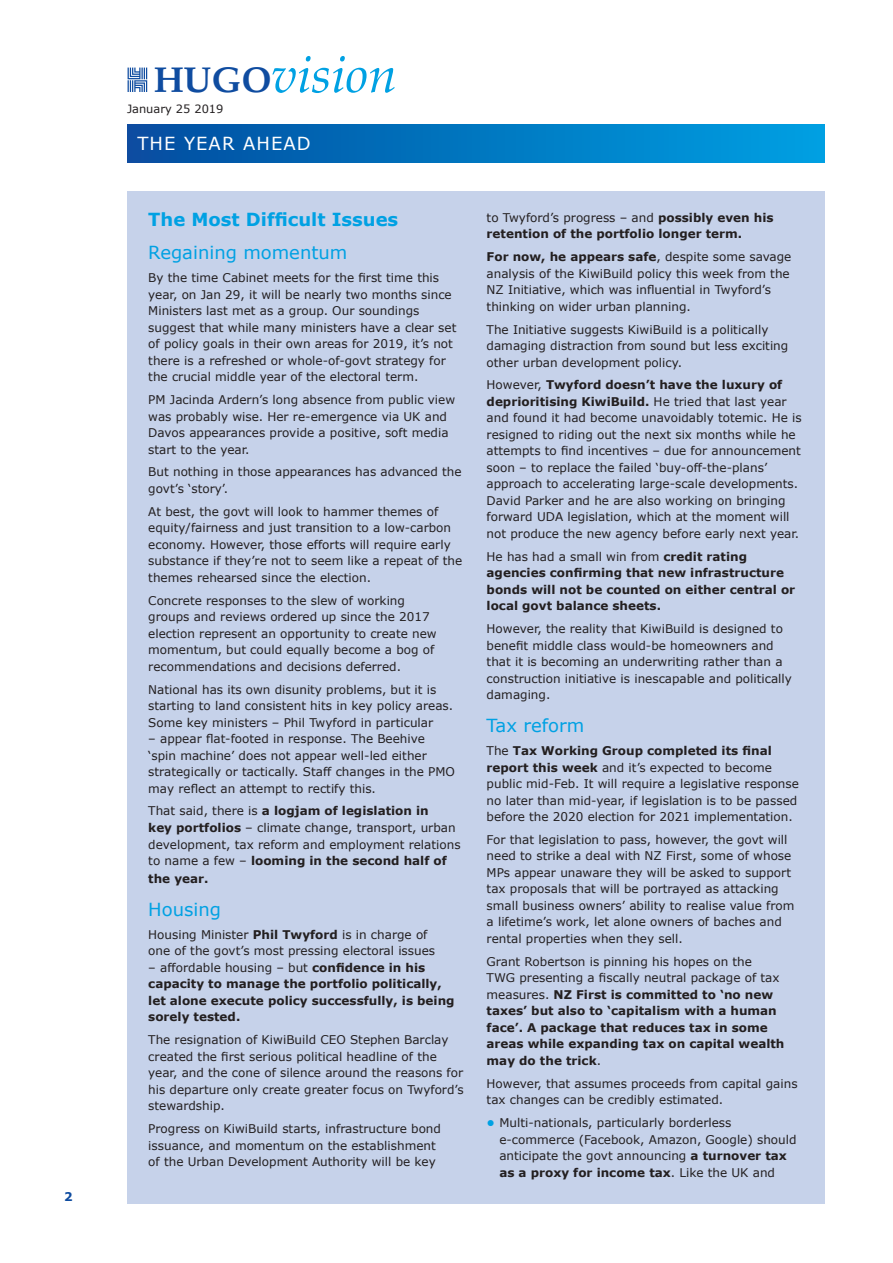
<style>
.page{position:relative;width:893px;height:1263px;background:#fff}
.page>*{position:absolute;margin:0;border:0;box-sizing:border-box;transform-origin:0 0}
.t1{font:italic 51.3px "Palatino";color:#00a1e3}
.t2{font:18px "Verdana";color:#00a1e3}
.t3{font:700 18px "Verdana";color:#00a1e3}
.t4{font:18px "Verdana";letter-spacing:.06em;color:#fff}
.t5{font:12px/16.5px "Verdana";color:#231f20}
.t6{font:700 12px/16.5px "Verdana";color:#231f20}
.t7{font:700 12px "Verdana";color:#0f4ca0}
.t8{font:11.4px "Verdana";color:#231f20}
.s1{font-weight:700;font-style:normal;font-size:36px;color:#0f4ca0}
.s2{font-weight:700}
.s3{font-weight:400}
.s4{font-weight:700;color:#00a1e3}
</style>
<div class="page">
<svg style="left:128px;top:68px;width:19px;height:24px"></svg>
<div style="left:127px;top:125px;width:697px;height:38px;background:linear-gradient(to right,#034d9f,#00a0e2)"></div>
<div style="left:127px;top:191px;width:698px;height:1012px;background:#c6d2ea"></div>
<p class="t7" style="left:64px;top:1188px;width:10px">2</p>
<h1 class="t1" style="left:154px;top:31px;width:245px"><span class="s1">HUGO</span>vision</h1>
<p class="t8" style="left:127px;top:101px;width:98px">January 25 2019</p>
<h2 class="t4" style="left:137px;top:131px;width:175px">THE YEAR AHEAD</h2>
<h2 class="t3" style="left:148px;top:207px;width:252px">The Most Difficult Issues</h2>
<h2 class="t2" style="left:148px;top:240px;width:201px">Regaining momentum</h2>
<p class="t5" style="left:148px;top:269px;width:310px">By the time Cabinet meets for the first time this year, on Jan 29, it will be nearly two months since Ministers last met as a group. Our soundings suggest that while many ministers have a clear set of policy goals in their own areas for 2019, it’s not there is a refreshed or whole-of-govt strategy for the crucial middle year of the electoral term.</p>
<p class="t5" style="left:148px;top:391px;width:308px">PM Jacinda Ardern’s long absence from public view was probably wise. Her re-emergence via UK and Davos appearances provide a positive, soft media start to the year.</p>
<p class="t5" style="left:148px;top:464px;width:315px">But nothing in those appearances has advanced the govt’s ‘story’.</p>
<p class="t5" style="left:148px;top:503px;width:315px">At best, the govt will look to hammer themes of equity/fairness and just transition to a low-carbon economy. However, those efforts will require early substance if they’re not to seem like a repeat of the themes rehearsed since the election.</p>
<p class="t5" style="left:148px;top:592px;width:290px">Concrete responses to the slew of working groups and reviews ordered up since the 2017 election represent an opportunity to create new momentum, but could equally become a bog of recommendations and decisions deferred.</p>
<p class="t5" style="left:148px;top:681px;width:306px">National has its own disunity problems, but it is starting to land consistent hits in key policy areas.<br>Some key ministers – Phil Twyford in particular</p>
<p class="t5" style="left:148px;top:730px;width:308px">– appear flat-footed in response. The Beehive ‘spin machine’ does not appear well-led either strategically or tactically. Staff changes in the PMO may reflect an attempt to rectify this.</p>
<p class="t5" style="left:148px;top:803px;width:314px">That said, there is <span class="s2">a logjam of legislation in<br>key portfolios</span> – climate change, transport, urban development, tax reform and employment relations to name a few – <span class="s2">looming in the second half of</span></p>
<p class="t6" style="left:148px;top:870px;width:62px">the year.</p>
<h2 class="t2" style="left:148px;top:897px;width:74px">Housing</h2>
<p class="t5" style="left:148px;top:926px;width:288px">Housing Minister <span class="s2">Phil Twyford</span> is in charge of one of the govt’s most pressing electoral issues</p>
<p class="t6" style="left:148px;top:959px;width:308px"><span class="s3">– affordable housing – but</span> confidence in his capacity to manage the portfolio politically, let alone execute policy successfully, is being sorely tested.</p>
<p class="t5" style="left:148px;top:1031px;width:317px">The resignation of KiwiBuild CEO Stephen Barclay created the first serious political headline of the year, and the cone of silence around the reasons for his departure only create greater focus on Twyford’s stewardship.</p>
<p class="t5" style="left:148px;top:1120px;width:294px">Progress on KiwiBuild starts, infrastructure bond issuance, and momentum on the establishment of the Urban Development Authority will be key</p>
<p class="t6" style="left:487px;top:209px;width:288px"><span class="s3">to Twyford’s progress – and</span> possibly even his retention of the portfolio longer term.</p>
<p class="t5" style="left:487px;top:248px;width:306px"><span class="s2">For now, he appears safe</span>, despite some savage analysis of the KiwiBuild policy this week from the NZ Initiative, which was influential in Twyford’s thinking on wider urban planning.</p>
<p class="t5" style="left:487px;top:321px;width:303px">The Initiative suggests KiwiBuild is a politically damaging distraction from sound but less exciting other urban development policy.</p>
<p class="t5" style="left:487px;top:377px;width:317px">However, <span class="s2">Twyford doesn’t have the luxury of deprioritising KiwiBuild.</span> He tried that last year and found it had become unavoidably totemic. He is resigned to riding out the next six months while he attempts to find incentives – due for announcement soon – to replace the failed ‘buy-off-the-plans’ approach to accelerating large-scale developments.<br>David Parker and he are also working on bringing forward UDA legislation, which at the moment will not produce the new agency before early next year.</p>
<p class="t6" style="left:487px;top:548px;width:310px"><span class="s3">He has had a small win from</span> credit rating agencies confirming that new infrastructure bonds will not be counted on either central or local govt balance sheets.</p>
<p class="t5" style="left:487px;top:620px;width:307px">However, the reality that KiwiBuild is designed to benefit middle class would-be homeowners and that it is becoming an underwriting rather than a construction initiative is inescapable and politically damaging.</p>
<h2 class="t2" style="left:487px;top:713px;width:99px">Tax reform</h2>
<p class="t5" style="left:487px;top:742px;width:314px">The <span class="s2">Tax Working Group completed its final report this week</span> and it’s expected to become public mid-Feb. It will require a legislative response no later than mid-year, if legislation is to be passed before the 2020 election for 2021 implementation.</p>
<p class="t5" style="left:487px;top:831px;width:309px">For that legislation to pass, however, the govt will need to strike a deal with NZ First, some of whose MPs appear unaware they will be asked to support tax proposals that will be portrayed as attacking small business owners’ ability to realise value from a lifetime’s work, let alone owners of baches and rental properties when they sell.</p>
<p class="t6" style="left:487px;top:953px;width:299px"><span class="s3">Grant Robertson is pinning his hopes on the<br>TWG presenting a fiscally neutral package of tax measures.</span> NZ First is committed to ‘no new taxes’ but also to ‘capitalism with a human face’. A package that reduces tax in some areas while expanding tax on capital wealth may do the trick<span class="s3">.</span></p>
<p class="t5" style="left:487px;top:1075px;width:312px">However, that assumes proceeds from capital gains tax changes can be credibly estimated.</p>
<p class="t5" style="left:499px;top:1114px;width:299px;text-indent:-13px"><span class="s4">•</span> Multi-nationals, particularly borderless e-commerce (Facebook, Amazon, Google) should anticipate the govt announcing <span class="s2">a turnover tax as a proxy for income tax</span>. Like the UK and</p>
</div>
